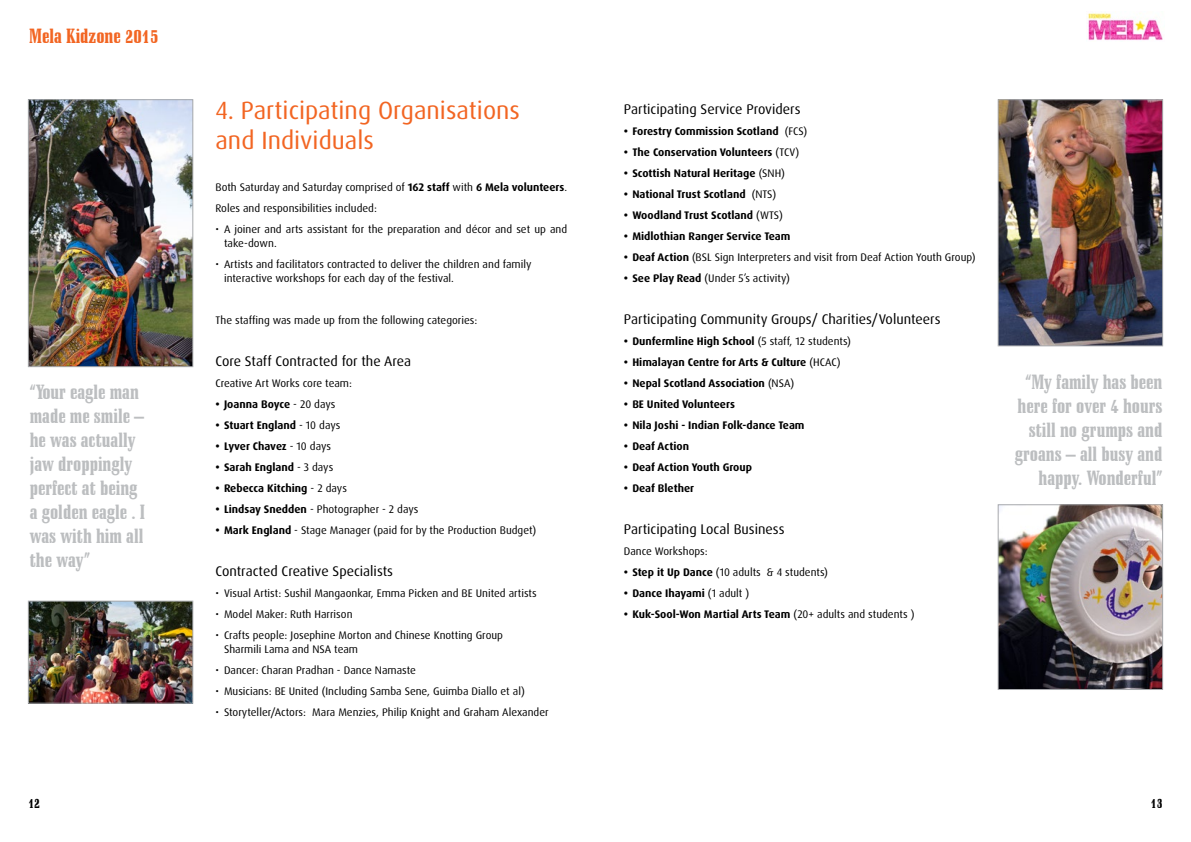
<style>
.page{position:relative;width:1191px;height:842px;background:#fff}
.page>*{position:absolute;margin:0;border:0;box-sizing:border-box;transform-origin:0 0}
.t1{font:25px/30px "Dax OT";color:#f26522}
.t2{font:900 condensed 20px/24px "Schadow BT";color:#bcbec0;text-align:right}
.t3{font:900 condensed 20px "Schadow BT";color:#f26522}
.t4{font:14px "Dax OT";color:#000}
.t5{font:900 condensed 14px "Schadow BT";color:#000}
.t6{font:11px/14px "Dax OT";color:#000}
.t7{font:700 11px "Dax OT";color:#000}
.s1{font-weight:700}
.s2{font-weight:400}
</style>
<div class="page">
<img style="left:1088px;top:13px;width:75px;height:27px">
<img style="left:30px;top:102px;width:161px;height:263px">
<div style="left:28px;top:100px;width:165px;height:267px;border:1px solid #a7a9ac"></div>
<img style="left:1000px;top:102px;width:160px;height:242px">
<div style="left:998px;top:100px;width:164px;height:246px;border:1px solid #a7a9ac"></div>
<img style="left:1000px;top:507px;width:160px;height:181px">
<div style="left:998px;top:505px;width:164px;height:185px;border:1px solid #a7a9ac"></div>
<img style="left:30px;top:603px;width:161px;height:98px">
<div style="left:28px;top:601px;width:165px;height:102px;border:1px solid #a7a9ac"></div>
<h2 class="t3" style="left:29px;top:24px;width:131px">Mela Kidzone 2015</h2>
<h2 class="t2" style="left:30px;top:380px;width:117px;text-align:left">“Your eagle man made me smile – he was actually jaw droppingly perfect at being a golden eagle . I was with him all the way”</h2>
<h1 class="t1" style="left:215px;top:96px;width:306px">4. Participating Organisations and Individuals</h1>
<p class="t6" style="left:215px;top:177px;width:353px;line-height:21px">Both Saturday and Saturday comprised of <span class="s1">162 staff</span> with <span class="s1">6 Mela volunteers</span>.<br>Roles and responsibilities included:</p>
<p class="t6" style="left:224px;top:222px;width:345px;text-indent:-9px">• A joiner and arts assistant for the preparation and décor and set up and take-down.</p>
<p class="t6" style="left:224px;top:257px;width:309px;text-indent:-9px">• Artists and facilitators contracted to deliver the children and family interactive workshops for each day of the festival.</p>
<p class="t6" style="left:215px;top:313px;width:263px">The staffing was made up from the following categories:</p>
<p class="t4" style="left:215px;top:352px;width:197px">Core Staff Contracted for the Area</p>
<p class="t6" style="left:215px;top:376px;width:138px">Creative Art Works core team:</p>
<p class="t7" style="left:215px;top:397px;width:126px">• Joanna Boyce <span class="s2">- 20 days  </span></p>
<p class="t7" style="left:215px;top:418px;width:131px">• Stuart England <span class="s2">- 10 days  </span></p>
<p class="t7" style="left:215px;top:439px;width:122px">• Lyver Chavez <span class="s2">- 10 days  </span></p>
<p class="t7" style="left:215px;top:460px;width:119px">• Sarah England <span class="s2">- 3 days</span></p>
<p class="t7" style="left:215px;top:481px;width:133px">• Rebecca Kitching <span class="s2">- 2 days</span></p>
<p class="t6" style="left:215px;top:502px;width:204px"><span class="s1">• Lindsay Snedden</span> - Photographer - 2 days</p>
<p class="t6" style="left:215px;top:523px;width:322px"><span class="s1">• Mark England</span> - Stage Manager (paid for by the Production Budget)</p>
<p class="t4" style="left:215px;top:562px;width:179px">Contracted Creative Specialists</p>
<p class="t6" style="left:215px;top:586px;width:323px">• Visual Artist: Sushil Mangaonkar, Emma Picken and BE United artists</p>
<p class="t6" style="left:215px;top:607px;width:139px">• Model Maker: Ruth Harrison</p>
<p class="t6" style="left:224px;top:628px;width:280px;text-indent:-9px">• Crafts people: Josephine Morton and Chinese Knotting Group<br>Sharmili Lama and NSA team</p>
<p class="t6" style="left:215px;top:663px;width:202px">• Dancer: Charan Pradhan - Dance Namaste</p>
<p class="t6" style="left:215px;top:684px;width:311px">• Musicians: BE United (Including Samba Sene, Guimba Diallo et al)</p>
<p class="t6" style="left:215px;top:705px;width:335px">• Storyteller/Actors: Mara Menzies, Philip Knight and Graham Alexander</p>
<p class="t4" style="left:624px;top:100px;width:178px">Participating Service Providers</p>
<p class="t7" style="left:624px;top:124px;width:185px">• Forestry Commission Scotland <span class="s2">(FCS)</span></p>
<p class="t7" style="left:624px;top:145px;width:177px">• The Conservation Volunteers <span class="s2">(TCV)</span></p>
<p class="t7" style="left:624px;top:166px;width:163px">• Scottish Natural Heritage <span class="s2">(SNH)</span></p>
<p class="t7" style="left:624px;top:187px;width:154px">• National Trust Scotland <span class="s2">(NTS)</span></p>
<p class="t7" style="left:624px;top:208px;width:160px">• Woodland Trust Scotland <span class="s2">(WTS)</span></p>
<p class="t7" style="left:624px;top:229px;width:168px">• Midlothian Ranger Service Team</p>
<p class="t6" style="left:624px;top:250px;width:353px"><span class="s1">• Deaf Action</span> (BSL Sign Interpreters and visit from Deaf Action Youth Group)</p>
<p class="t6" style="left:624px;top:271px;width:168px"><span class="s1">• See Play Read</span> (Under 5’s activity)</p>
<p class="t4" style="left:624px;top:310px;width:318px">Participating Community Groups/ Charities/Volunteers</p>
<p class="t7" style="left:624px;top:334px;width:229px">• Dunfermline High School <span class="s2">(5 staff, 12 students)</span></p>
<p class="t7" style="left:624px;top:355px;width:218px">• Himalayan Centre for Arts &amp; Culture <span class="s2">(HCAC)</span></p>
<p class="t7" style="left:624px;top:376px;width:172px">• Nepal Scotland Association <span class="s2">(NSA)</span></p>
<p class="t7" style="left:624px;top:397px;width:113px">• BE United Volunteers</p>
<p class="t7" style="left:624px;top:418px;width:182px">• Nila Joshi - Indian Folk-dance Team</p>
<p class="t7" style="left:624px;top:439px;width:67px">• Deaf Action</p>
<p class="t7" style="left:624px;top:460px;width:130px">• Deaf Action Youth Group</p>
<p class="t7" style="left:624px;top:481px;width:72px">• Deaf Blether</p>
<p class="t4" style="left:624px;top:520px;width:162px">Participating Local Business</p>
<p class="t6" style="left:624px;top:544px;width:85px">Dance Workshops:</p>
<p class="t6" style="left:624px;top:565px;width:206px"><span class="s1">• Step it Up Dance</span> (10 adults &amp; 4 students)</p>
<p class="t7" style="left:624px;top:586px;width:127px">• Dance Ihayami <span class="s2">(1 adult )</span></p>
<p class="t7" style="left:624px;top:607px;width:292px">• Kuk-Sool-Won Martial Arts Team <span class="s2">(20+ adults and students )</span></p>
<h2 class="t2" style="left:1015px;top:370px;width:149px">“My family has been here for over 4 hours still no grumps and groans – all busy and happy. Wonderful”</h2>
<p class="t5" style="left:28px;top:794px;width:13px">12</p>
<p class="t5" style="left:1150px;top:795px;width:13px">13</p>
</div>
